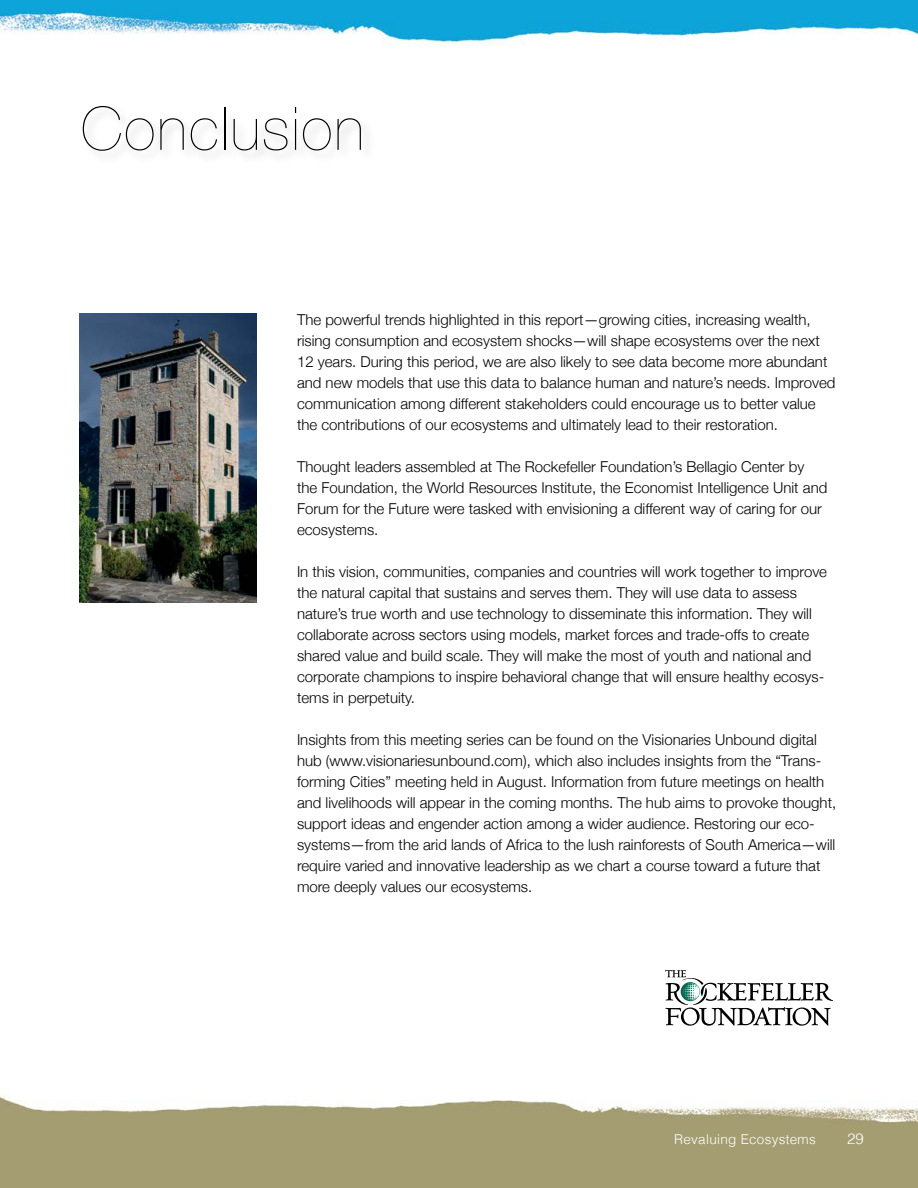
<style>
.page{position:relative;width:918px;height:1188px;background:#fff}
.page>*{position:absolute;margin:0;border:0;box-sizing:border-box;transform-origin:0 0}
.t1{font:200 60px "Helvetica Neue";letter-spacing:.03em;color:#000}
.t2{font:300 15px/21px "Helvetica Neue";color:#000}
.t3{font:300 15px "Helvetica";color:#fff}
.t4{font:300 13.5px "Helvetica";letter-spacing:.02em;color:#fff}
</style>
<div class="page">
<img style="left:0;top:1095px;width:918px;height:93px">
<img style="left:0;top:0;width:918px;height:46px">
<img style="left:80px;top:313px;width:177px;height:290px">
<svg style="left:665px;top:970px;width:168px;height:56px"></svg>
<h1 class="t1" style="left:81px;top:82px;width:284px">Conclusion</h1>
<p class="t2" style="left:297px;top:308px;width:540px">The powerful trends highlighted in this report—growing cities, increasing wealth, rising consumption and ecosystem shocks—will shape ecosystems over the next 12 years. During this period, we are also likely to see data become more abundant and new models that use this data to balance human and nature’s needs. Improved communication among different stakeholders could encourage us to better value the contributions of our ecosystems and ultimately lead to their restoration.</p>
<p class="t2" style="left:297px;top:455px;width:532px">Thought leaders assembled at The Rockefeller Foundation’s Bellagio Center by the Foundation, the World Resources Institute, the Economist Intelligence Unit and Forum for the Future were tasked with envisioning a different way of caring for our ecosystems.</p>
<p class="t2" style="left:297px;top:560px;width:532px">In this vision, communities, companies and countries will work together to improve the natural capital that sustains and serves them. They will use data to assess nature’s true worth and use technology to disseminate this information. They will collaborate across sectors using models, market forces and trade-offs to create shared value and build scale. They will make the most of youth and national and corporate champions to inspire behavioral change that will ensure healthy ecosys&shy;tems in perpetuity.</p>
<p class="t2" style="left:297px;top:728px;width:541px">Insights from this meeting series can be found on the Visionaries Unbound digital hub (www.visionariesunbound.com), which also includes insights from the “Trans&shy;forming Cities” meeting held in August. Information from future meetings on health and livelihoods will appear in the coming months. The hub aims to provoke thought, support ideas and engender action among a wider audience. Restoring our eco&shy;systems—from the arid lands of Africa to the lush rainforests of South America—will require varied and innovative leadership as we chart a course toward a future that more deeply values our ecosystems.</p>
<p class="t4" style="left:674px;top:1128px;width:143px">Revaluing Ecosystems</p>
<p class="t3" style="left:847px;top:1127px;width:18px">29</p>
</div>
